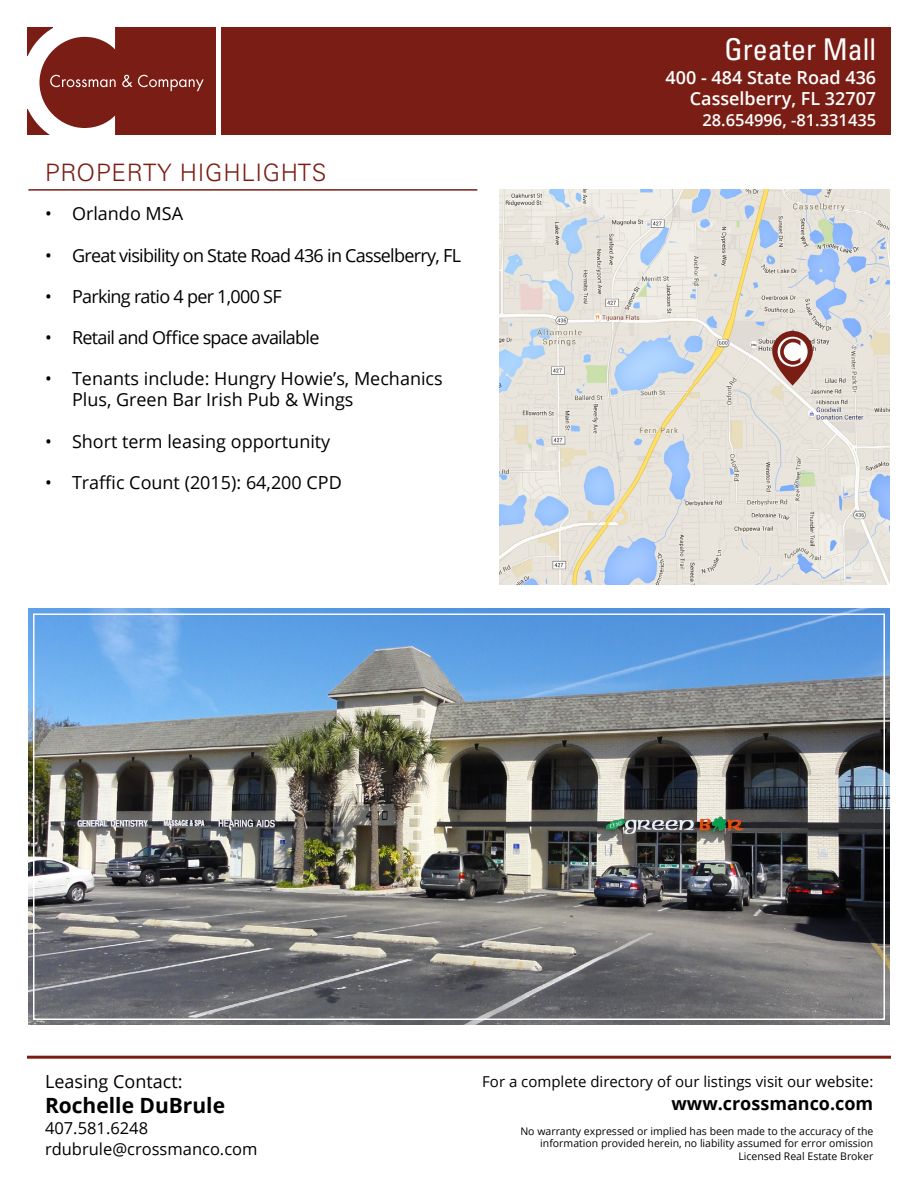
<style>
.page{position:relative;width:918px;height:1188px;background:#fff}
.page>*{position:absolute;margin:0;border:0;box-sizing:border-box;transform-origin:0 0}
.t1{font:condensed 30px "Univers";color:#fff}
.t2{font:300 24px "Univers";letter-spacing:.03em;color:#7a1e15}
.t3{font:700 21px "Open Sans";color:#000}
.t4{font:18px/21px "Open Sans";color:#000}
.t5{font:18px "Open Sans";letter-spacing:-.04em;color:#000}
.t6{font:600 18px/21px "Open Sans";color:#fff;text-align:right}
.t7{font:700 18px "Open Sans";color:#000}
.t8{font:16.5px/21px "Open Sans";color:#000}
.t9{font:600 16.5px "Open Sans";color:#fff}
.t10{font:15px "Open Sans";color:#000}
.t11{font:10.5px/12.6px "Open Sans";color:#000;text-align:right}
</style>
<div class="page">
<hr style="left:27px;top:1056px;width:864px;height:3px;background:#7a1e15">
<hr style="left:28px;top:189px;width:449px;height:2px;background:#7a1e15">
<img style="left:28px;top:609px;width:862px;height:416px">
<div style="left:33px;top:614px;width:852px;height:406px;border:2px solid #fff"></div>
<img style="left:499px;top:189px;width:391px;height:396px">
<svg style="left:772px;top:331px;width:41px;height:55px"></svg>
<svg style="left:778px;top:337px;width:30px;height:30px"></svg>
<svg style="left:780px;top:339px;width:20px;height:26px"></svg>
<div style="left:27px;top:27px;width:189px;height:108px;background:#7a1e15"></div>
<svg style="left:122px;top:75px;width:10px;height:12px"></svg>
<svg style="left:138px;top:75px;width:66px;height:16px"></svg>
<svg style="left:27px;top:27px;width:89px;height:108px"></svg>
<hr style="left:54px;top:27px;width:61px;height:2px;background:#fff">
<hr style="left:27px;top:56px;width:1px;height:52px;background:#fff">
<div style="left:221px;top:27px;width:670px;height:108px;background:#7a1e15"></div>
<h2 class="t2" style="left:45px;top:158px;width:283px">PROPERTY HIGHLIGHTS</h2>
<p class="t4" style="left:45px;top:203px;width:140px">• Orlando MSA</p>
<p class="t5" style="left:45px;top:243px;width:418px">• Great visibility on State Road 436 in Casselberry, FL</p>
<p class="t5" style="left:45px;top:284px;width:238px">• Parking ratio 4 per 1,000 SF</p>
<p class="t5" style="left:45px;top:325px;width:276px">• Retail and Office space available</p>
<p class="t4" style="left:72px;top:368px;width:372px;text-indent:-27px">• Tenants include: Hungry Howie’s, Mechanics<br>Plus, Green Bar Irish Pub &amp; Wings</p>
<p class="t4" style="left:45px;top:430px;width:287px">• Short term leasing opportunity</p>
<p class="t4" style="left:45px;top:471px;width:298px">• Traffic Count (2015): 64,200 CPD</p>
<h1 class="t1" style="left:725px;top:30px;width:153px">Greater Mall</h1>
<p class="t6" style="left:666px;top:66px;width:212px">400 - 484 State Road 436<br>Casselberry, FL 32707</p>
<p class="t9" style="left:702px;top:109px;width:175px">28.654996, -81.331435</p>
<p class="t4" style="left:45px;top:1071px;width:139px">Leasing Contact:</p>
<p class="t3" style="left:45px;top:1091px;width:182px">Rochelle DuBrule</p>
<p class="t8" style="left:45px;top:1118px;width:214px">407.581.6248 rdubrule@crossmanco.com</p>
<p class="t10" style="left:482px;top:1071px;width:393px">For a complete directory of our listings visit our website:</p>
<p class="t7" style="left:672px;top:1090px;width:203px">www.crossmanco.com</p>
<p class="t11" style="left:520px;top:1124px;width:354px">No warranty expressed or implied has been made to the accuracy of the information provided herein, no liability assumed for error omission<br>Licensed Real Estate Broker</p>
</div>
